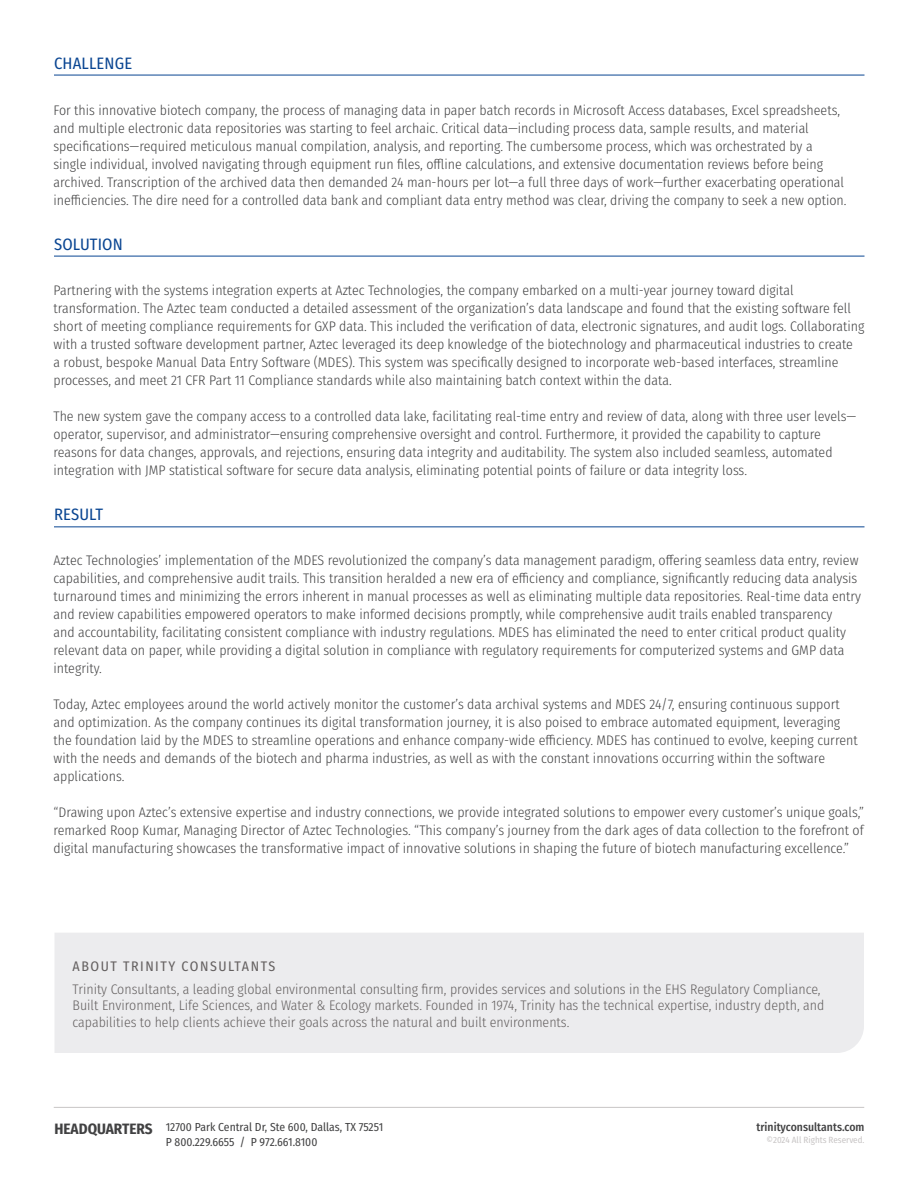
<style>
.page{position:relative;width:918px;height:1188px;background:#fff}
.page>*{position:absolute;margin:0;border:0;box-sizing:border-box;transform-origin:0 0}
.t1{font:16.5px "Fira Sans Condensed";letter-spacing:.01em;color:#094592}
.Body_Copy{font:300 13.8px/18px "Fira Sans Condensed";color:#414142}
.t2{font:300 13.8px/16.6px "Fira Sans Condensed";color:#646060}
.t3{font:13.8px "Fira Sans Condensed";letter-spacing:.11em;color:#646060}
.t4{font:11.7px/15px "Fira Sans Condensed";color:#414142}
.t5{font:500 11.7px "Fira Sans Condensed";color:#414142}
.t6{font:9px "Fira Sans Condensed";color:#c8c5c5}
.s1{font-weight:700;font-size:15px}
</style>
<div class="page">
<hr style="left:54px;top:1107px;width:810px;height:1px;background:#c8c5c5">
<hr style="left:54px;top:75px;width:810px;height:1px;background:#094592">
<hr style="left:54px;top:256px;width:810px;height:1px;background:#094592">
<hr style="left:54px;top:526px;width:810px;height:1px;background:#094592">
<div style="left:55px;top:933px;width:809px;height:120px;background:#ececee"></div>
<p class="t1" style="left:54px;top:51px;width:80px">CHALLENGE</p>
<p class="Body_Copy" style="left:54px;top:102px;width:795px">For this innovative biotech company, the process of managing data in paper batch records in Microsoft Access databases, Excel spreadsheets, and multiple electronic data repositories was starting to feel archaic. Critical data—including process data, sample results, and material specifications—required meticulous manual compilation, analysis, and reporting. The cumbersome process, which was orchestrated by a single individual, involved navigating through equipment run files, offline calculations, and extensive documentation reviews before being archived. Transcription of the archived data then demanded 24 man-hours per lot—a full three days of work—further exacerbating operational inefficiencies. The dire need for a controlled data bank and compliant data entry method was clear, driving the company to seek a new option.</p>
<p class="t1" style="left:54px;top:232px;width:70px">SOLUTION</p>
<p class="Body_Copy" style="left:54px;top:282px;width:812px">Partnering with the systems integration experts at Aztec Technologies, the company embarked on a multi-year journey toward digital transformation. The Aztec team conducted a detailed assessment of the organization’s data landscape and found that the existing software fell short of meeting compliance requirements for GXP data. This included the verification of data, electronic signatures, and audit logs. Collaborating with a trusted software development partner, Aztec leveraged its deep knowledge of the biotechnology and pharmaceutical industries to create<br>a robust, bespoke Manual Data Entry Software (MDES). This system was specifically designed to incorporate web-based interfaces, streamline processes, and meet 21 CFR Part 11 Compliance standards while also maintaining batch context within the data.</p>
<p class="Body_Copy" style="left:54px;top:408px;width:804px">The new system gave the company access to a controlled data lake, facilitating real-time entry and review of data, along with three user levels— operator, supervisor, and administrator—ensuring comprehensive oversight and control. Furthermore, it provided the capability to capture reasons for data changes, approvals, and rejections, ensuring data integrity and auditability. The system also included seamless, automated integration with JMP statistical software for secure data analysis, eliminating potential points of failure or data integrity loss.</p>
<p class="t1" style="left:54px;top:501px;width:50px">RESULT</p>
<p class="Body_Copy" style="left:54px;top:552px;width:809px">Aztec Technologies’ implementation of the MDES revolutionized the company’s data management paradigm, offering seamless data entry, review capabilities, and comprehensive audit trails. This transition heralded a new era of efficiency and compliance, significantly reducing data analysis turnaround times and minimizing the errors inherent in manual processes as well as eliminating multiple data repositories. Real-time data entry and review capabilities empowered operators to make informed decisions promptly, while comprehensive audit trails enabled transparency<br>and accountability, facilitating consistent compliance with industry regulations. MDES has eliminated the need to enter critical product quality relevant data on paper, while providing a digital solution in compliance with regulatory requirements for computerized systems and GMP data integrity.</p>
<p class="Body_Copy" style="left:54px;top:696px;width:806px">Today, Aztec employees around the world actively monitor the customer’s data archival systems and MDES 24/7, ensuring continuous support and optimization. As the company continues its digital transformation journey, it is also poised to embrace automated equipment, leveraging the foundation laid by the MDES to streamline operations and enhance company-wide efficiency. MDES has continued to evolve, keeping current with the needs and demands of the biotech and pharma industries, as well as with the constant innovations occurring within the software applications.</p>
<p class="Body_Copy" style="left:54px;top:804px;width:812px;text-align:justify">“Drawing upon Aztec’s extensive expertise and industry connections, we provide integrated solutions to empower every customer’s unique goals,” remarked Roop Kumar, Managing Director of Aztec Technologies. “This company’s journey from the dark ages of data collection to the forefront of digital manufacturing showcases the transformative impact of innovative solutions in shaping the future of biotech manufacturing excellence.”</p>
<p class="t3" style="left:73px;top:956px;width:204px">ABOUT TRINITY CONSULTANTS</p>
<p class="t2" style="left:73px;top:981px;width:753px">Trinity Consultants, a leading global environmental consulting firm, provides services and solutions in the EHS Regulatory Compliance,<br>Built Environment, Life Sciences, and Water &amp; Ecology markets. Founded in 1974, Trinity has the technical expertise, industry depth, and capabilities to help clients achieve their goals across the natural and built environments.</p>
<p class="t4" style="left:166px;top:1119px;width:219px;text-indent:-111px"><span class="s1">HEADQUARTERS</span> 12700 Park Central Dr, Ste 600, Dallas, TX 75251<br>P 800.229.6655 / P 972.661.8100</p>
<p class="t5" style="left:757px;top:1117px;width:109px">trinityconsultants.com</p>
<p class="t6" style="left:767px;top:1133px;width:99px">©2024 All Rights Reserved.</p>
</div>
